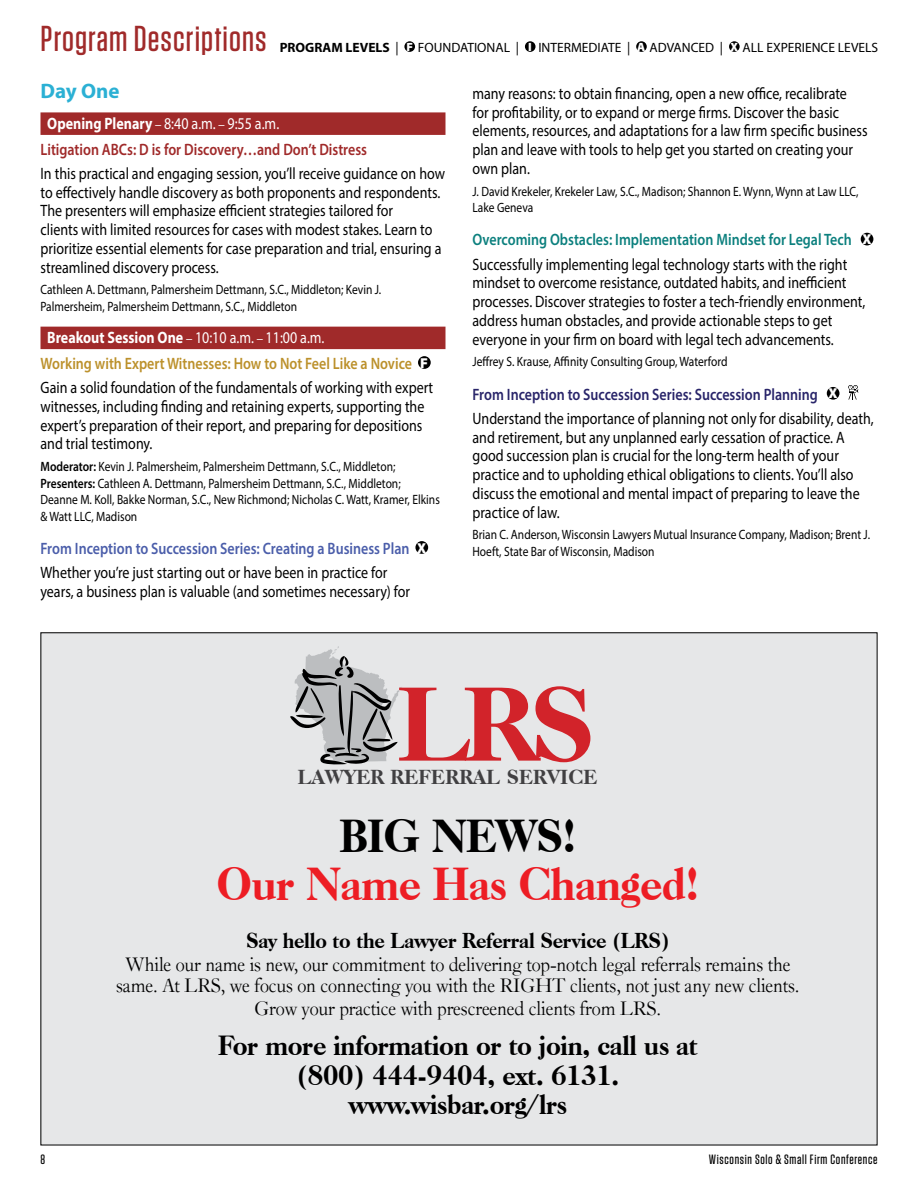
<style>
.page{position:relative;width:918px;height:1188px;background:#fff}
.page>*{position:absolute;margin:0;border:0;box-sizing:border-box;transform-origin:0 0}
.t1{font:800 102.3px "Caslon Old Face BT";color:#d2232a}
.t2{font:800 45px "Caslon Old Face BT";letter-spacing:-.01em;color:#ed1d24}
.t3{font:800 45px "Caslon Old Face BT";letter-spacing:-.01em;color:#000}
.t4{font:500 36px "Tungsten";letter-spacing:.03em;color:#a02a2a}
.t5{font:800 27px/29.1px "Caslon Old Face BT";letter-spacing:-.01em;color:#000;text-align:center}
.t6{font:21px/21px "Caslon Old Face BT";letter-spacing:-.01em;color:#000;text-align:center}
.t7{font:800 21px "Caslon Old Face BT";letter-spacing:-.01em;color:#000}
.t8{font:700 21px "Myriad Pro";color:#2bb0d4}
.t9{font:800 19.65px "Caslon Old Face BT";letter-spacing:.02em;color:#414042}
.t10{font:16.5px/18.8px "Myriad Pro";color:#000;scale:.85 1}
.t11{font:600 16.5px/24.2px "Myriad Pro";color:#4b5eaa;scale:.85 1}
.t12{font:600 16.5px/25.5px "Myriad Pro";color:#a02a2a;scale:.85 1}
.t13{font:13.5px/16.5px "Myriad Pro";color:#000;scale:.85 1}
.t14{font:13.5px "Myriad Pro";color:#000}
.t15{font:500 13.5px "Tungsten";letter-spacing:.05em;color:#000}
.s1{font-weight:700;color:#fff}
.s2{font-weight:400;font-style:italic;font-size:13.5px;color:#fff}
.s3{font-weight:400;color:#fff}
.s4{font-style:italic;font-size:13.5px;color:#fff}
.s5{color:#fff}
.s6{font-weight:600;color:#bc912c}
.s7{font-weight:900;font-size:14.4px;color:#fff}
.s8{font-weight:600}
.s9{font-weight:400;color:#000}
.s10{font-weight:700}
.s11{font-weight:900;font-size:12px;color:#fff}
.s12{font-weight:600;color:#0c807e}
.s13{font-weight:600;color:#29256a}
</style>
<div class="page">
<div style="left:40px;top:112px;width:406px;height:23px;background:#a02a2a"></div>
<div style="left:40px;top:327px;width:406px;height:22px;background:#a02a2a"></div>
<div style="left:418px;top:356px;width:13px;height:13px;background:#000;border-radius:50%"></div>
<div style="left:415px;top:541px;width:13px;height:13px;background:#000;border-radius:50%"></div>
<div style="left:861px;top:233px;width:12px;height:12px;background:#000;border-radius:50%"></div>
<div style="left:827px;top:387px;width:12px;height:13px;background:#000;border-radius:50%"></div>
<svg style="left:848px;top:385px;width:11px;height:15px"></svg>
<div style="left:404px;top:41px;width:11px;height:11px;background:#000;border-radius:50%"></div>
<div style="left:525px;top:41px;width:11px;height:11px;background:#000;border-radius:50%"></div>
<div style="left:636px;top:41px;width:11px;height:11px;background:#000;border-radius:50%"></div>
<div style="left:729px;top:41px;width:11px;height:11px;background:#000;border-radius:50%"></div>
<div style="left:41px;top:633px;width:836px;height:512px;background:#e6e7e8"></div>
<svg style="left:290px;top:646px;width:112px;height:119px"></svg>
<h3 class="t4" style="left:41px;top:20px;width:228px">Program Descriptions</h3>
<p class="t8" style="left:40px;top:77px;width:81px">Day One</p>
<p class="t12" style="left:41px;top:110px;width:386px;text-indent:7px"><span class="s1">Opening Plenary</span> <span class="s2">–</span> <span class="s3">8:40 a.m.</span> <span class="s2">–</span> <span class="s3">9:55 a.m.<br></span>Litigation ABCs: D is for Discovery…and Don’t Distress</p>
<p class="t10" style="left:41px;top:164px;width:477px">In this practical and engaging session, you’ll receive guidance on how to effectively handle discovery as both proponents and respondents.<br>The presenters will emphasize efficient strategies tailored for<br>clients with limited resources for cases with modest stakes. Learn to prioritize essential elements for case preparation and trial, ensuring a streamlined discovery process.</p>
<p class="t13" style="left:40px;top:281px;width:403px">Cathleen A. Dettmann, Palmersheim Dettmann, S.C., Middleton; Kevin J.<br>Palmersheim, Palmersheim Dettmann, S.C., Middleton</p>
<p class="t10" style="left:41px;top:325px;width:464px;line-height:24.9px;text-indent:7px"><span class="s1">Breakout Session One</span> <span class="s4">–</span> <span class="s5">10:10 a.m.</span> <span class="s4">–</span> <span class="s5">11:00 a.m.<br></span><span class="s6">Working with Expert Witnesses: How to Not Feel Like a Novice</span> <span class="s7">F<br></span>Gain a solid foundation of the fundamentals of working with expert</p>
<p class="t10" style="left:41px;top:397px;width:453px">witnesses, including finding and retaining experts, supporting the expert’s preparation of their report, and preparing for depositions and trial testimony.</p>
<p class="t13" style="left:40px;top:458px;width:471px"><span class="s8">Moderator:</span> Kevin J. Palmersheim, Palmersheim Dettmann, S.C., Middleton; <span class="s8">Presenters:</span> Cathleen A. Dettmann, Palmersheim Dettmann, S.C., Middleton; Deanne M. Koll, Bakke Norman, S.C., New Richmond; Nicholas C. Watt, Kramer, Elkins &amp; Watt LLC, Madison</p>
<p class="t11" style="left:40px;top:536px;width:455px">From Inception to Succession Series: Creating a Business Plan <span class="s7">X<br></span><span class="s9">Whether you’re just starting out or have been in practice for</span></p>
<p class="t10" style="left:41px;top:582px;width:436px">years, a business plan is valuable (and sometimes necessary) for</p>
<p class="t14" style="left:280px;top:39px;width:600px"><span class="s10">PROGRAM LEVELS</span> | <span class="s11">F</span> FOUNDATIONAL | <span class="s11">I</span> INTERMEDIATE | <span class="s11">A</span> ADVANCED | <span class="s11">X</span> ALL EXPERIENCE LEVELS</p>
<p class="t10" style="left:473px;top:84px;width:466px">many reasons: to obtain financing, open a new office, recalibrate<br>for profitability, or to expand or merge firms. Discover the basic elements, resources, and adaptations for a law firm specific business plan and leave with tools to help get you started on creating your own plan.</p>
<p class="t13" style="left:472px;top:183px;width:456px">J. David Krekeler, Krekeler Law, S.C., Madison; Shannon E. Wynn, Wynn at Law LLC,<br>Lake Geneva</p>
<p class="t10" style="left:472px;top:228px;width:471px;line-height:24.2px"><span class="s12">Overcoming Obstacles: Implementation Mindset for Legal Tech</span> <span class="s7">X<br></span>Successfully implementing legal technology starts with the right</p>
<p class="t10" style="left:473px;top:273px;width:464px">mindset to overcome resistance, outdated habits, and inefficient processes. Discover strategies to foster a tech-friendly environment, address human obstacles, and provide actionable steps to get everyone in your firm on board with legal tech advancements.</p>
<p class="t13" style="left:472px;top:354px;width:302px">Jeffrey S. Krause, Affinity Consulting Group, Waterford</p>
<p class="t10" style="left:472px;top:382px;width:474px;line-height:24.2px"><span class="s13">From Inception to Succession Series: Succession Planning</span> <span class="s7">X<br></span>Understand the importance of planning not only for disability, death,</p>
<p class="t10" style="left:472px;top:427px;width:457px">and retirement, but any unplanned early cessation of practice. A good succession plan is crucial for the long-term health of your practice and to upholding ethical obligations to clients. You’ll also discuss the emotional and mental impact of preparing to leave the practice of law.</p>
<p class="t13" style="left:472px;top:526px;width:469px">Brian C. Anderson, Wisconsin Lawyers Mutual Insurance Company, Madison; Brent J.<br>Hoeft, State Bar of Wisconsin, Madison</p>
<h1 class="t1" style="left:397px;top:662px;width:199px">LRS</h1>
<p class="t9" style="left:298px;top:765px;width:301px">LAWYER REFERRAL SERVICE</p>
<h2 class="t3" style="left:339px;top:809px;width:239px">BIG NEWS!</h2>
<h2 class="t2" style="left:216px;top:856px;width:484px">Our Name Has Changed!</h2>
<p class="t7" style="left:246px;top:927px;width:425px">Say hello to the Lawyer Referral Service (LRS)</p>
<p class="t6" style="left:116px;top:953px;width:685px">While our name is new, our commitment to delivering top-notch legal referrals remains the same. At LRS, we focus on connecting you with the RIGHT clients, not just any new clients.</p>
<p class="t6" style="left:255px;top:997px;width:408px">Grow your practice with prescreened clients from LRS.</p>
<h3 class="t5" style="left:218px;top:1031px;width:481px">For more information or to join, call us at (800) 444-9404, ext. 6131. www.wisbar.org/lrs</h3>
<p class="t15" style="left:40px;top:1153px;width:6px">8</p>
<p class="t15" style="left:709px;top:1153px;width:170px">Wisconsin Solo &amp; Small Firm Conference</p>
</div>
